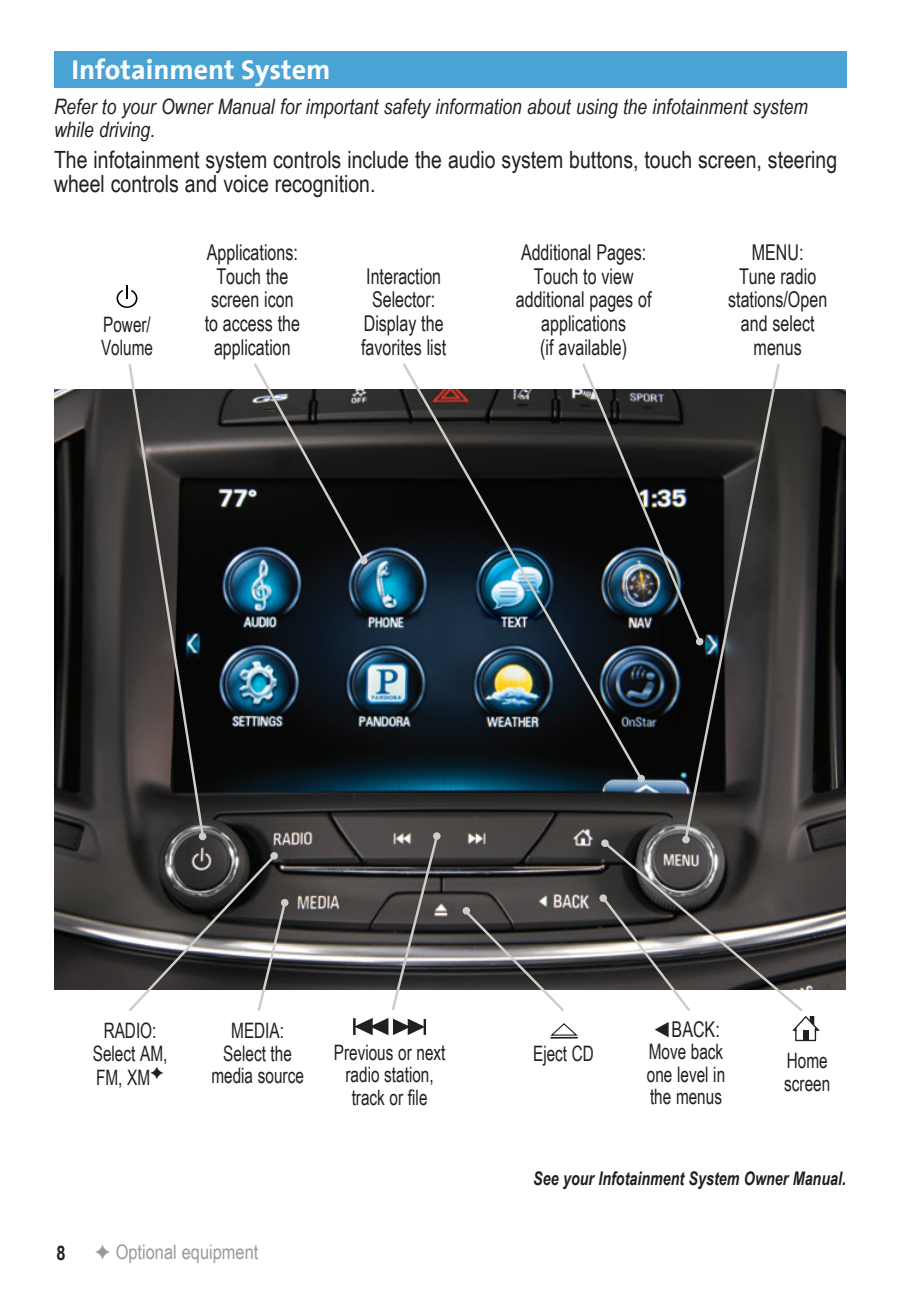
<style>
.page{position:relative;width:900px;height:1297px;background:#fff}
.page>*{position:absolute;margin:0;border:0;box-sizing:border-box;transform-origin:0 0}
._2010_buick_subherad{font:700 27.5px "GM Sans";color:#fff}
.get_to_know_text_BOD{font:23.75px/23.8px "Arial Narrow";color:#231f20}
.dash_callout{font:21.75px/23.8px "Arial Narrow";color:#231f20;text-align:center;scale:.9 1}
.dash_callout_small{font:21.75px "Arial Narrow";color:#231f20;scale:.9 1}
.dash_callout_small-2{font:21.25px/22.5px "Arial Narrow";color:#231f20;scale:.88 1}
.new_note{font:italic 21.25px/22.5px "Arial Narrow";color:#231f20}
.t1{font:20px "Arial Narrow";color:#9a9a97}
.t2{font:700 20px "Arial Narrow";color:#231f20}
.see_section_7_5_cond{font:italic 700 18.75px "Arial Narrow";color:#231f20;scale:.93 1}
.s1{font-weight:700}
</style>
<div class="page">
<div style="left:54px;top:52px;width:792px;height:36px;background:#4aa3d5"></div>
<img style="left:54px;top:389px;width:792px;height:599px">
<svg style="left:117px;top:285px;width:21px;height:23px"></svg>
<svg style="left:551px;top:1023px;width:26px;height:12px"></svg>
<hr style="left:551px;top:1036px;width:27px;height:2px;background:#231f20">
<hr style="left:353px;top:1017px;width:3px;height:17px;background:#231f20">
<svg style="left:127px;top:363px;width:80px;height:477px;background:#3f3d3c"></svg>
<svg style="left:251px;top:363px;width:117px;height:201px;background:#414242"></svg>
<img style="left:400px;top:363px;width:244px;height:418px">
<svg style="left:637px;top:774px;width:8px;height:8px"></svg>
<img style="left:580px;top:363px;width:103px;height:281px">
<svg style="left:683px;top:363px;width:98px;height:476px;background:#383737"></svg>
<svg style="left:682px;top:835px;width:8px;height:8px"></svg>
<svg style="left:354px;top:833px;width:86px;height:202px"></svg>
<svg style="left:433px;top:831px;width:8px;height:9px"></svg>
<svg style="left:462px;top:906px;width:105px;height:106px"></svg>
<svg style="left:126px;top:852px;width:162px;height:160px"></svg>
<svg style="left:600px;top:839px;width:220px;height:202px"></svg>
<p class="_2010_buick_subherad" style="left:72px;top:54px;width:260px">Infotainment System</p>
<p class="new_note" style="left:54px;top:95px;width:756px">Refer to your Owner Manual for important safety information about using the infotainment system while driving.</p>
<p class="get_to_know_text_BOD" style="left:54px;top:147px;width:785px">The infotainment system controls include the audio system buttons, touch screen, steering wheel controls and voice recognition.</p>
<p class="dash_callout_small-2" style="left:101px;top:313px;width:61px">Power/<br>Volume</p>
<p class="dash_callout" style="left:207px;top:239px;width:103px">Applications:</p>
<p class="dash_callout" style="left:205px;top:263px;width:108px">Touch the screen icon to access the application</p>
<p class="dash_callout" style="left:366px;top:263px;width:85px;text-align:left">Interaction<br>Selector:</p>
<p class="dash_callout" style="left:361px;top:311px;width:96px;text-align:left">Display the favorites list</p>
<p class="dash_callout" style="left:521px;top:239px;width:141px">Additional Pages:</p>
<p class="dash_callout" style="left:516px;top:263px;width:152px">Touch to view additional pages of applications<br>(if available)</p>
<p class="dash_callout" style="left:752px;top:239px;width:59px">MENU:</p>
<p class="dash_callout" style="left:728px;top:263px;width:112px">Tune radio stations/Open and select menus</p>
<p class="dash_callout_small-2" style="left:104px;top:1018px;width:62px">RADIO:</p>
<p class="dash_callout_small-2" style="left:93px;top:1040px;width:86px;line-height:23.8px">Select AM,<br>FM, XM</p>
<p class="dash_callout_small-2" style="left:231px;top:1018px;width:62px">MEDIA:</p>
<p class="dash_callout_small-2" style="left:211px;top:1040px;width:107px;text-align:center">Select the media source</p>
<p class="dash_callout_small-2" style="left:334px;top:1039px;width:128px;text-align:center">Previous or next radio station, track or file</p>
<p class="t2" style="left:57px;top:1237px;width:11px">8</p>
<p class="t1" style="left:116px;top:1237px;width:144px">Optional equipment</p>
<p class="dash_callout_small-2" style="left:533px;top:1041px;width:71px">Eject CD</p>
<p class="dash_callout_small" style="left:652px;top:1012px;width:77px"><span class="s1">◄</span>BACK:</p>
<p class="dash_callout_small-2" style="left:647px;top:1039px;width:91px;text-align:justify">Move back one level in the menus</p>
<p class="dash_callout_small-2" style="left:784px;top:1048px;width:54px">Home screen</p>
<p class="see_section_7_5_cond" style="left:533px;top:1163px;width:338px">See your Infotainment System Owner Manual.</p>
</div>
